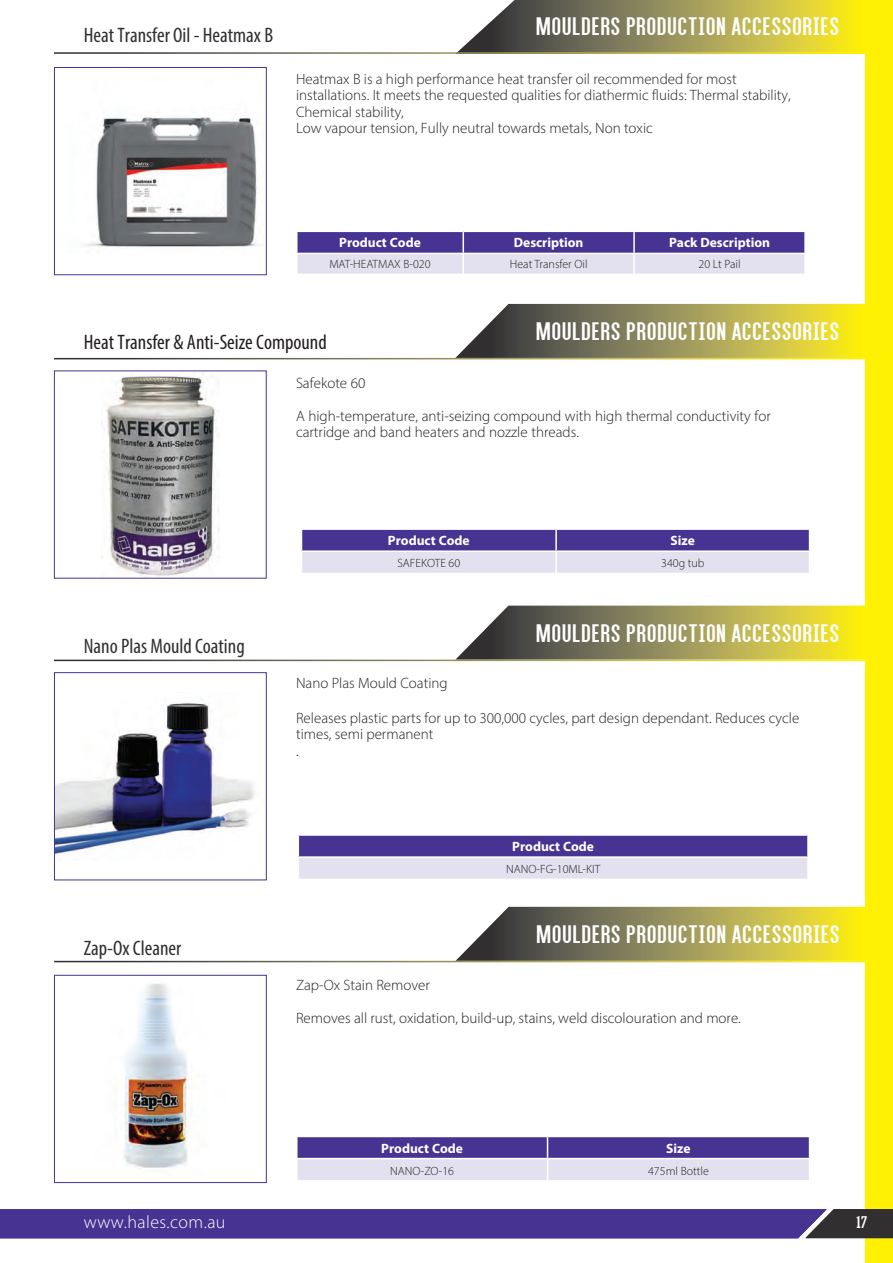
<style>
.page{position:relative;width:893px;height:1263px;background:#fff}
.page>*{position:absolute;margin:0;border:0;box-sizing:border-box;transform-origin:0 0}
.t1{font:27px "Alegre Sans";letter-spacing:.04em;color:#fff}
.t2{font:condensed 21px "Myriad Pro";color:#312f30}
.t3{font:condensed 21px "Myriad Pro";color:#231f20}
.t4{font:300 18px "Myriad Pro";letter-spacing:.025em;color:#fff}
.t5{font:300 18px "Swiss 721 BT";color:#fff}
.t6{font:18px "Alegre Sans";color:#fff}
.t7{font:300 15px/16.5px "Myriad Pro";color:#231f20}
.t8{font:700 13.5px "Myriad Pro";color:#fff}
.t9{font:300 12px "Myriad Pro";color:#231f20}
</style>
<div class="page">
<div style="left:865px;top:0;width:28px;height:1263px;background:#fff101"></div>
<svg style="left:457px;top:0;width:408px;height:52px;background:#a29b56"></svg>
<hr style="left:54px;top:52px;width:839px;height:2px;background:#fff">
<svg style="left:455px;top:304px;width:410px;height:54px;background:#a09a56"></svg>
<hr style="left:54px;top:358px;width:839px;height:1px;background:#fff">
<svg style="left:455px;top:606px;width:410px;height:54px;background:#a19a57"></svg>
<hr style="left:54px;top:660px;width:839px;height:1px;background:#fff">
<svg style="left:456px;top:907px;width:409px;height:54px;background:#a09a55"></svg>
<hr style="left:54px;top:961px;width:839px;height:1px;background:#fff">
<div style="left:54px;top:975px;width:213px;height:208px;border:1px solid #473492"></div>
<img style="left:83px;top:111px;width:178px;height:136px">
<div style="left:54px;top:67px;width:213px;height:208px;border:1px solid #473492"></div>
<img style="left:56px;top:699px;width:199px;height:156px">
<div style="left:54px;top:672px;width:213px;height:208px;border:1px solid #473492"></div>
<img style="left:101px;top:373px;width:118px;height:203px">
<div style="left:54px;top:370px;width:213px;height:208px;border:1px solid #473492"></div>
<div style="left:298px;top:835px;width:510px;height:22px;background:#473492"></div>
<div style="left:298px;top:857px;width:510px;height:22px;background:#e3e1ef"></div>
<hr style="left:298px;top:834px;width:511px;height:2px;background:#fff">
<hr style="left:807px;top:836px;width:2px;height:20px;background:#fff">
<svg style="left:298px;top:836px;width:1px;height:43px"></svg>
<hr style="left:298px;top:856px;width:511px;height:2px;background:#fff">
<hr style="left:807px;top:858px;width:2px;height:21px;background:#fff">
<svg style="left:297px;top:1136px;width:513px;height:44px;background:#9c92c4"></svg>
<img style="left:123px;top:983px;width:70px;height:186px">
<svg style="left:297px;top:232px;width:508px;height:42px;background:#988ec2"></svg>
<hr style="left:633px;top:254px;width:2px;height:20px;background:#fff">
<hr style="left:804px;top:254px;width:2px;height:20px;background:#fff">
<svg style="left:301px;top:529px;width:509px;height:44px;background:#9c92c4"></svg>
<svg style="left:0;top:1209px;width:893px;height:29px;background:#46348a"></svg>
<h2 class="t2" style="left:84px;top:22px;width:191px">Heat Transfer Oil - Heatmax B</h2>
<h1 class="t1" style="left:536px;top:10px;width:304px">MOULDERS PRODUCTION ACCESSORIES</h1>
<p class="t7" style="left:296px;top:71px;width:496px">Heatmax B is a high performance heat transfer oil recommended for most installations. It meets the requested qualities for diathermic fluids: Thermal stability, Chemical stability,<br>Low vapour tension, Fully neutral towards metals, Non toxic</p>
<p class="t8" style="left:339px;top:234px;width:83px">Product Code</p>
<p class="t8" style="left:514px;top:234px;width:71px">Description</p>
<p class="t8" style="left:669px;top:234px;width:103px">Pack Description</p>
<p class="t9" style="left:329px;top:257px;width:103px">MAT-HEATMAX B-020</p>
<p class="t9" style="left:510px;top:257px;width:79px">Heat Transfer Oil</p>
<p class="t9" style="left:698px;top:257px;width:44px">20 Lt Pail</p>
<h1 class="t1" style="left:536px;top:315px;width:304px">MOULDERS PRODUCTION ACCESSORIES</h1>
<h2 class="t3" style="left:84px;top:329px;width:244px">Heat Transfer &amp; Anti-Seize Compound</h2>
<p class="t7" style="left:296px;top:374px;width:71px">Safekote 60</p>
<p class="t7" style="left:296px;top:407px;width:476px">A high-temperature, anti-seizing compound with high thermal conductivity for cartridge and band heaters and nozzle threads.</p>
<h2 class="t2" style="left:84px;top:633px;width:162px">Nano Plas Mould Coating</h2>
<h2 class="t2" style="left:84px;top:935px;width:99px">Zap-Ox Cleaner</h2>
<p class="t8" style="left:388px;top:532px;width:83px">Product Code</p>
<p class="t8" style="left:671px;top:532px;width:26px">Size</p>
<p class="t9" style="left:397px;top:556px;width:64px">SAFEKOTE 60</p>
<p class="t9" style="left:661px;top:556px;width:45px">340g tub</p>
<h1 class="t1" style="left:536px;top:617px;width:304px">MOULDERS PRODUCTION ACCESSORIES</h1>
<p class="t7" style="left:296px;top:675px;width:153px">Nano Plas Mould Coating</p>
<p class="t7" style="left:296px;top:709px;width:505px">Releases plastic parts for up to 300,000 cycles, part design dependant. Reduces cycle times, semi permanent<br>.</p>
<p class="t8" style="left:512px;top:838px;width:83px">Product Code</p>
<p class="t9" style="left:506px;top:862px;width:96px">NANO-FG-10ML-KIT</p>
<h1 class="t1" style="left:536px;top:918px;width:304px">MOULDERS PRODUCTION ACCESSORIES</h1>
<p class="t7" style="left:296px;top:976px;width:135px">Zap-Ox Stain Remover</p>
<p class="t7" style="left:296px;top:1009px;width:446px">Removes all rust, oxidation, build-up, stains, weld discolouration and more.</p>
<p class="t8" style="left:381px;top:1139px;width:83px">Product Code</p>
<p class="t8" style="left:666px;top:1139px;width:26px">Size</p>
<p class="t9" style="left:390px;top:1163px;width:65px">NANO-ZO-16</p>
<p class="t9" style="left:648px;top:1163px;width:62px">475ml Bottle</p>
<p class="t4" style="left:84px;top:1211px;width:143px">www.hales.com.au</p>
<p class="t6" style="left:856px;top:1211px;width:12px">17</p>
<p class="t5" style="left:148px;top:1211px;width:91px">l s.com.au</p>
</div>
